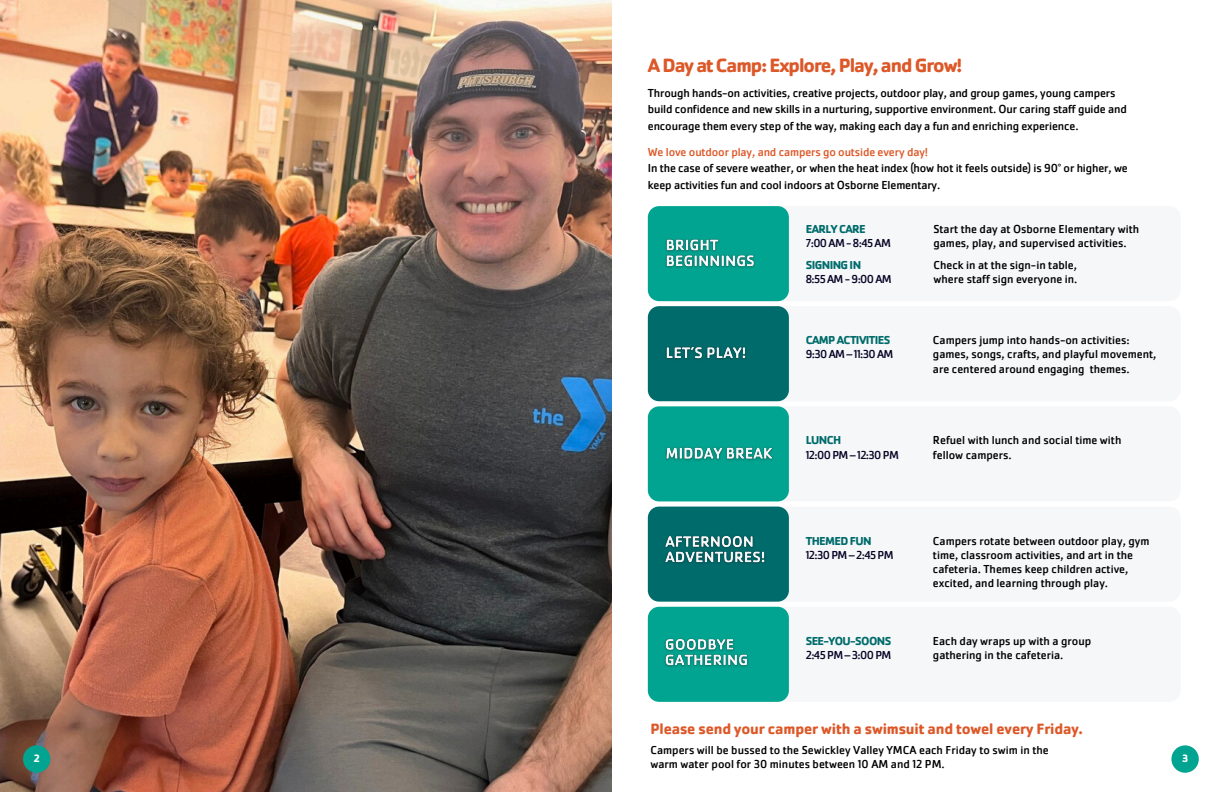
<style>
.page{position:relative;width:1224px;height:792px;background:#fff}
.page>*{position:absolute;margin:0;border:0;box-sizing:border-box;transform-origin:0 0}
.t1{font:700 20px "Cachet Pro";letter-spacing:-.05em;color:#dd5828}
.t2{font:700 15.5px "Cachet Pro";letter-spacing:-.01em;color:#dd5828}
.t3{font:12px/14.2px "Cachet Pro";color:#000}
.t4{font:12px "Cachet Pro";letter-spacing:-.05em;color:#080426}
.t5{font:700 12px "Cachet Pro";letter-spacing:-.05em;color:#006b6b}
.t6{font:12px "Cachet Pro";letter-spacing:-.01em;color:#dd5828}
.t7{font:700 11px "Cachet Pro";color:#fff}
</style>
<div class="page">
<img style="left:0;top:0;width:612px;height:792px">
<svg style="left:648px;top:206px;width:141px;height:295px;background:#12968a"></svg>
<img style="left:662px;top:444px;width:114px;height:20px">
<svg style="left:648px;top:507px;width:141px;height:195px;background:#138c84"></svg>
<img style="left:662px;top:634px;width:89px;height:37px">
<div style="left:23px;top:745px;width:27px;height:28px;background:#01a490;border-radius:50%"></div>
<div style="left:1171px;top:745px;width:28px;height:28px;background:#01a490;border-radius:50%"></div>
<p class="t1" style="left:648px;top:53px;width:316px">A Day at Camp: Explore, Play, and Grow!</p>
<p class="t3" style="left:648px;top:84px;width:481px;line-height:16.4px">Through hands-on activities, creative projects, outdoor play, and group games, young campers build confidence and new skills in a nurturing, supportive environment. Our caring staff guide and encourage them every step of the way, making each day a fun and enriching experience.</p>
<h1 class="t3" style="left:648px;top:160px;width:482px;line-height:16.5px">In the case of severe weather, or when the heat index (how hot it feels outside) is 90° or higher, we keep activities fun and cool indoors at Osborne Elementary.</h1>
<h4 class="t6" style="left:648px;top:144px;width:282px">We love outdoor play, and campers go outside every day!</h4>
<p class="t5" style="left:806px;top:221px;width:61px">EARLY CARE</p>
<h4 class="t3" style="left:933px;top:222px;width:207px">Start the day at Osborne Elementary with</h4>
<h4 class="t4" style="left:806px;top:235px;width:87px">7:00 AM - 8:45 AM</h4>
<h4 class="t3" style="left:933px;top:236px;width:195px">games, play, and supervised activities.</h4>
<p class="t5" style="left:806px;top:258px;width:57px">SIGNING IN</p>
<h4 class="t3" style="left:933px;top:258px;width:145px">Check in at the sign-in table,</h4>
<h4 class="t4" style="left:806px;top:272px;width:88px">8:55 AM - 9:00 AM</h4>
<h4 class="t3" style="left:933px;top:272px;width:146px">where staff sign everyone in.</h4>
<p class="t5" style="left:806px;top:333px;width:86px">CAMP ACTIVITIES</p>
<p class="t3" style="left:933px;top:333px;width:225px">Campers jump into hands-on activities: games, songs, crafts, and playful movement, are centered around engaging themes.</p>
<p class="t4" style="left:806px;top:347px;width:89px">9:30 AM – 11:30 AM</p>
<h4 class="t5" style="left:806px;top:433px;width:37px">LUNCH</h4>
<p class="t3" style="left:933px;top:433px;width:190px">Refuel with lunch and social time with fellow campers.</p>
<h4 class="t4" style="left:806px;top:447px;width:95px">12:00 PM – 12:30 PM</h4>
<h4 class="t5" style="left:806px;top:533px;width:67px">THEMED FUN</h4>
<p class="t3" style="left:933px;top:533px;width:218px">Campers rotate between outdoor play, gym time, classroom activities, and art in the cafeteria. Themes keep children active, excited, and learning through play.</p>
<h4 class="t4" style="left:806px;top:547px;width:89px">12:30 PM – 2:45 PM</h4>
<h4 class="t5" style="left:806px;top:633px;width:87px">SEE-YOU-SOONS</h4>
<p class="t3" style="left:933px;top:634px;width:160px">Each day wraps up with a group gathering in the cafeteria.</p>
<h4 class="t4" style="left:806px;top:647px;width:87px">2:45 PM – 3:00 PM</h4>
<p class="t2" style="left:650px;top:719px;width:434px">Please send your camper with a swimsuit and towel every Friday.</p>
<h3 class="t3" style="left:650px;top:743px;width:400px">Campers will be bussed to the Sewickley Valley YMCA each Friday to swim in the warm water pool for 30 minutes between 10 AM and 12 PM.</h3>
<h4 class="t7" style="left:34px;top:751px;width:8px">2</h4>
<p class="t7" style="left:1182px;top:751px;width:8px">3</p>
</div>
